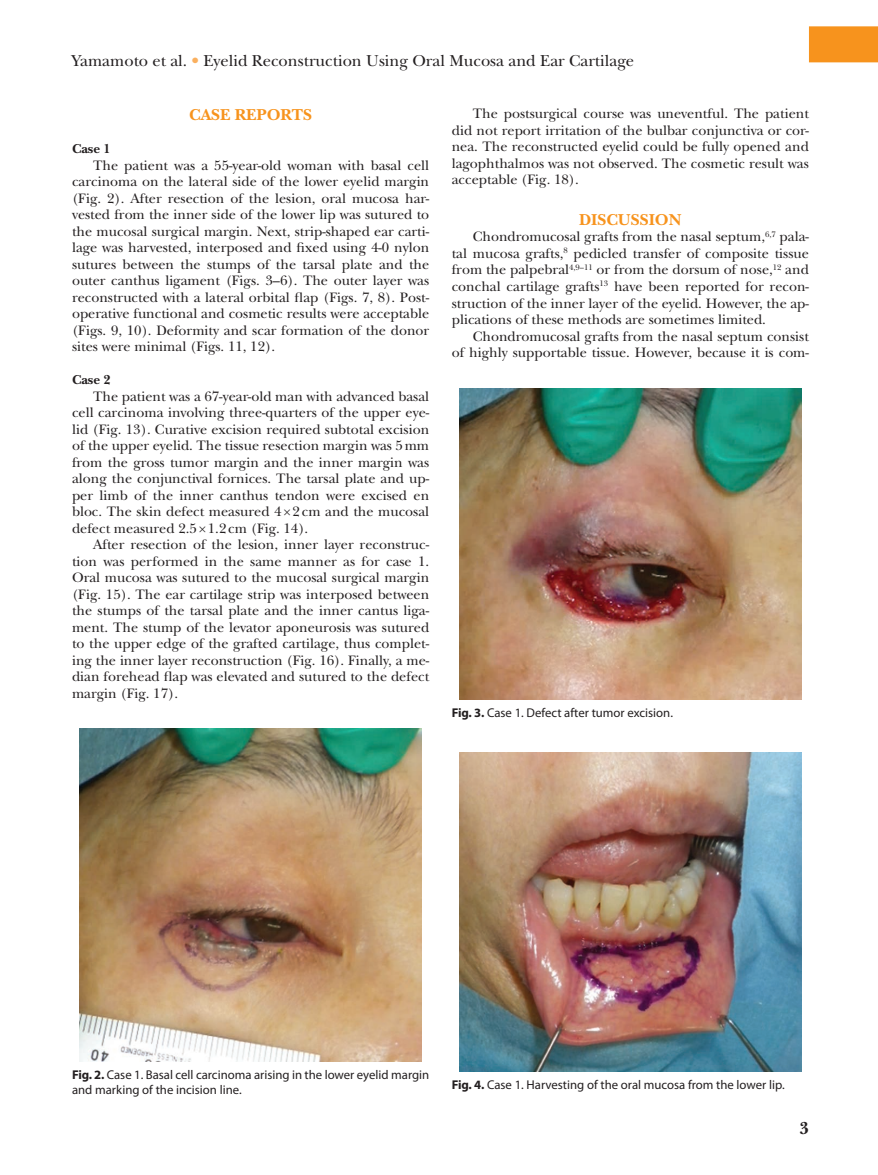
<style>
.page{position:relative;width:878px;height:1175px;background:#fff}
.page>*{position:absolute;margin:0;border:0;box-sizing:border-box;transform-origin:0 0}
.t1{font:700 18px "New Baskerville";color:#231f20}
.t2{font:16.5px "New Baskerville";color:#231f20}
.t3{font:700 16.5px "New Baskerville";color:#f7931d}
.t4{font:14.25px/16.5px "New Baskerville";color:#231f20;text-align:justify}
.t5{font:700 13.5px "New Baskerville";color:#231f20}
.t6{font:12.75px/15px "Myriad Pro";color:#231f20}
.s1{color:#fab05f}
.s2{font-weight:700}
</style>
<div class="page">
<div style="left:808px;top:26px;width:70px;height:36px;background:#f7931d"></div>
<img style="left:80px;top:728px;width:341px;height:333px">
<img style="left:459px;top:388px;width:342px;height:312px">
<img style="left:459px;top:753px;width:342px;height:318px">
<p class="t2" style="left:72px;top:51px;width:563px">Yamamoto et al. <span class="s1">•</span> Eyelid Reconstruction Using Oral Mucosa and Ear Cartilage</p>
<p class="t3" style="left:189px;top:105px;width:124px">CASE REPORTS</p>
<p class="t5" style="left:72px;top:141px;width:40px">Case 1</p>
<p class="t4" style="left:72px;top:157px;width:359px;text-indent:21px">The patient was a 55-year-old woman with basal cell carcinoma on the lateral side of the lower eyelid margin (Fig. 2). After resection of the lesion, oral mucosa har&shy;vested from the inner side of the lower lip was sutured to the mucosal surgical margin. Next, strip-shaped ear carti&shy;lage was harvested, interposed and fixed using 4-0 nylon sutures between the stumps of the tarsal plate and the outer canthus ligament (Figs. 3–6). The outer layer was reconstructed with a lateral orbital flap (Figs. 7, 8). Post&shy;operative functional and cosmetic results were acceptable (Figs. 9, 10). Deformity and scar formation of the donor sites were minimal (Figs. 11, 12).</p>
<p class="t5" style="left:72px;top:372px;width:40px">Case 2</p>
<p class="t4" style="left:72px;top:388px;width:359px;text-indent:21px">The patient was a 67-year-old man with advanced basal cell carcinoma involving three-quarters of the upper eye&shy;lid (Fig. 13). Curative excision required subtotal excision of the upper eyelid. The tissue resection margin was 5mm from the gross tumor margin and the inner margin was along the conjunctival fornices. The tarsal plate and up&shy;per limb of the inner canthus tendon were excised en bloc. The skin defect measured 4×2cm and the mucosal defect measured 2.5×1.2cm (Fig. 14).</p>
<p class="t4" style="left:72px;top:536px;width:359px;text-indent:21px">After resection of the lesion, inner layer reconstruc&shy;tion was performed in the same manner as for case 1.<br>Oral mucosa was sutured to the mucosal surgical margin (Fig. 15). The ear cartilage strip was interposed between the stumps of the tarsal plate and the inner cantus liga&shy;ment. The stump of the levator aponeurosis was sutured to the upper edge of the grafted cartilage, thus complet&shy;ing the inner layer reconstruction (Fig. 16). Finally, a me&shy;dian forehead flap was elevated and sutured to the defect margin (Fig. 17).</p>
<p class="t4" style="left:451px;top:106px;width:359px;text-indent:21px">The postsurgical course was uneventful. The patient did not report irritation of the bulbar conjunctiva or cor&shy;nea. The reconstructed eyelid could be fully opened and lagophthalmos was not observed. The cosmetic result was acceptable (Fig. 18).</p>
<p class="t3" style="left:579px;top:210px;width:104px">DISCUSSION</p>
<p class="t4" style="left:451px;top:229px;width:359px;text-indent:21px">Chondromucosal grafts from the nasal septum,<sup>6,7</sup> pala&shy;tal mucosa grafts,<sup>8</sup> pedicled transfer of composite tissue from the palpebral<sup>4,9–11</sup> or from the dorsum of nose,<sup>12</sup> and conchal cartilage grafts<sup>13</sup> have been reported for recon&shy;struction of the inner layer of the eyelid. However, the ap&shy;plications of these methods are sometimes limited.</p>
<p class="t4" style="left:452px;top:328px;width:359px;text-align:right">Chondromucosal grafts from the nasal septum consist<br>of highly supportable tissue. However, because it is com-</p>
<p class="t6" style="left:452px;top:705px;width:223px"><span class="s2">Fig. 3.</span> Case 1. Defect after tumor excision.</p>
<p class="t6" style="left:72px;top:1067px;width:358px"><span class="s2">Fig. 2.</span> Case 1. Basal cell carcinoma arising in the lower eyelid margin and marking of the incision line.</p>
<p class="t6" style="left:452px;top:1076px;width:334px"><span class="s2">Fig. 4.</span> Case 1. Harvesting of the oral mucosa from the lower lip.</p>
<p class="t1" style="left:799px;top:1118px;width:11px">3</p>
</div>
